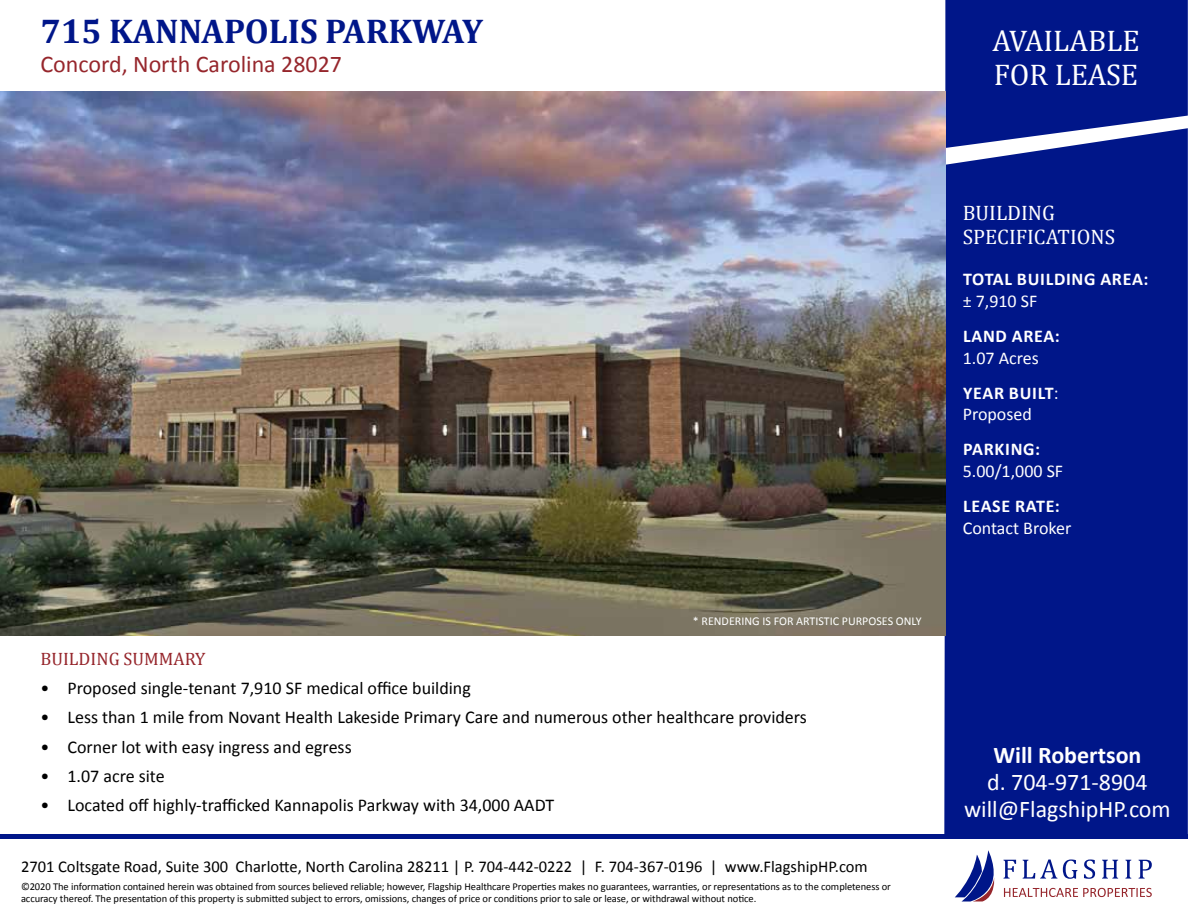
<style>
.page{position:relative;width:1188px;height:918px;background:#fff}
.page>*{position:absolute;margin:0;border:0;box-sizing:border-box;transform-origin:0 0}
.t1{font:700 34.5px "Cambria";color:#001689}
.t2{font:30px/33.8px "Cambria";color:#fff}
.t3{font:24px/27px "Calibri";color:#fff;text-align:center}
.t4{font:24px "Calibri";color:#96262c}
.t5{font:700 24px "Calibri";color:#fff}
.t6{font:21px/24px "Cambria";color:#fff}
.t7{font:18px "Calibri";color:#000}
.t8{font:18px/35.1px "Calibri";color:#fff}
.t9{font:700 18px "Calibri";letter-spacing:.04em;color:#fff}
.t10{font:18px "Cambria";color:#96262c}
.t11{font:16.5px "Calibri";color:#000}
.t12{font:12px "Calibri";color:#fff}
.t13{font:10.5px/12px "Calibri";letter-spacing:-.005em;color:#000}
.s1{font-weight:700}
</style>
<div class="page">
<div style="left:945px;top:0;width:243px;height:128px;background:#001689"></div>
<hr style="left:0;top:835px;width:1188px;height:4px;background:#001689">
<div style="left:944px;top:128px;width:244px;height:707px;background:#001689"></div>
<svg style="left:955px;top:850px;width:40px;height:52px"></svg>
<svg style="left:1004px;top:860px;width:12px;height:19px"></svg>
<svg style="left:1023px;top:860px;width:34px;height:19px"></svg>
<svg style="left:1063px;top:860px;width:14px;height:19px"></svg>
<svg style="left:1084px;top:860px;width:11px;height:19px"></svg>
<svg style="left:1102px;top:860px;width:16px;height:19px"></svg>
<svg style="left:1125px;top:860px;width:6px;height:19px"></svg>
<svg style="left:1139px;top:860px;width:13px;height:19px"></svg>
<svg style="left:1004px;top:888px;width:148px;height:9px"></svg>
<img style="left:0;top:92px;width:945px;height:544px">
<h1 class="t1" style="left:40px;top:7px;width:444px">715 KANNAPOLIS PARKWAY</h1>
<h3 class="t4" style="left:40px;top:49px;width:303px">Concord, North Carolina 28027</h3>
<h2 class="t2" style="left:992px;top:24px;width:149px">AVAILABLE<br>FOR LEASE</h2>
<h3 class="t10" style="left:41px;top:648px;width:166px">BUILDING SUMMARY</h3>
<p class="t12" style="left:693px;top:613px;width:230px">* RENDERING IS FOR ARTISTIC PURPOSES ONLY</p>
<h3 class="t7" style="left:40px;top:677px;width:432px">• Proposed single-tenant 7,910 SF medical office building</h3>
<h3 class="t7" style="left:40px;top:706px;width:768px">• Less than 1 mile from Novant Health Lakeside Primary Care and numerous other healthcare providers</h3>
<h3 class="t7" style="left:40px;top:736px;width:313px">• Corner lot with easy ingress and egress</h3>
<h3 class="t7" style="left:40px;top:765px;width:126px">• 1.07 acre site</h3>
<h3 class="t7" style="left:40px;top:794px;width:515px">• Located off highly-trafficked Kannapolis Parkway with 34,000 AADT</h3>
<h3 class="t11" style="left:21px;top:857px;width:848px">2701 Coltsgate Road, Suite 300 Charlotte, North Carolina 28211 | P. 704-442-0222 | F. 704-367-0196 | www.FlagshipHP.com</h3>
<p class="t13" style="left:21px;top:880px;width:871px">©2020 The information contained herein was obtained from sources believed reliable; however, Flagship Healthcare Properties makes no guarantees, warranties, or representations as to the completeness or accuracy thereof. The presentation of this property is submitted subject to errors, omissions, changes of price or conditions prior to sale or lease, or withdrawal without notice.</p>
<h3 class="t6" style="left:963px;top:201px;width:154px">BUILDING<br>SPECIFICATIONS</h3>
<h3 class="t9" style="left:963px;top:267px;width:187px">TOTAL BUILDING AREA:</h3>
<h3 class="t8" style="left:963px;top:282px;width:76px">± 7,910 SF</h3>
<h3 class="t9" style="left:963px;top:323px;width:98px">LAND AREA:</h3>
<h3 class="t8" style="left:963px;top:339px;width:98px">1.07 Acres<br><span class="s1">YEAR BUILT</span>:</h3>
<h3 class="t8" style="left:963px;top:396px;width:71px">Proposed</h3>
<h3 class="t9" style="left:963px;top:437px;width:78px">PARKING:</h3>
<h3 class="t8" style="left:963px;top:453px;width:102px">5.00/1,000 SF</h3>
<h3 class="t9" style="left:963px;top:493px;width:98px">LEASE RATE:</h3>
<h3 class="t8" style="left:963px;top:509px;width:110px">Contact Broker</h3>
<h3 class="t5" style="left:993px;top:738px;width:150px">Will Robertson</h3>
<h3 class="t3" style="left:964px;top:767px;width:208px">d. 704-971-8904 will@FlagshipHP.com</h3>
</div>
